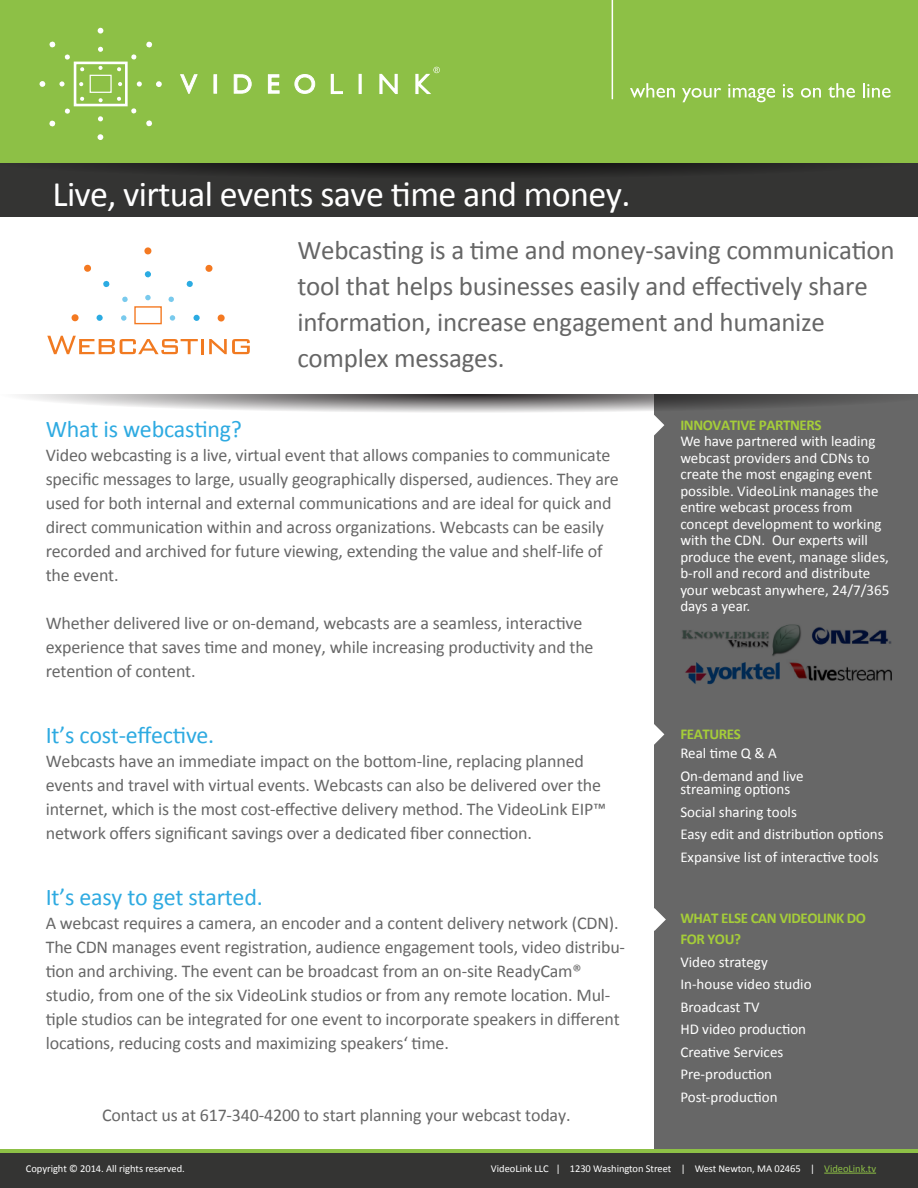
<style>
.page{position:relative;width:918px;height:1188px;background:#fff}
.page>*{position:absolute;margin:0;border:0;box-sizing:border-box;transform-origin:0 0}
.t1{font:36px "Calibri";letter-spacing:-.02em;color:#fff}
.t2{font:27px/36px "Calibri";letter-spacing:-.01em;color:#666}
.t3{font:24px "Calibri";letter-spacing:-.01em;color:#2eaae1}
.t4{font:18px/24px "Calibri";letter-spacing:-.01em;color:#676767}
.t5{font:15px/16.5px "Calibri";color:#fff}
.t6{font:700 15px/21px "Calibri";letter-spacing:-.025em;color:#a5cd39}
.t7{font:10.5px "Calibri";letter-spacing:-.005em;color:#fff}
.s1{color:#8dc046}
</style>
<div class="page">
<div style="left:654px;top:395px;width:264px;height:793px;background:#676767"></div>
<div style="left:0;top:162px;width:918px;height:55px;background:#343433"></div>
<div style="left:0;top:0;width:918px;height:162px;background:#8dc046"></div>
<div style="left:0;top:1153px;width:918px;height:35px;background:#343433"></div>
<hr style="left:0;top:1150px;width:918px;height:3px;background:#8dc046">
<hr style="left:824px;top:1173px;width:52px;height:1px;background:#8dc046">
<svg style="left:180px;top:74px;width:18px;height:20px"></svg>
<hr style="left:214px;top:74px;width:3px;height:20px;background:#fff">
<svg style="left:233px;top:74px;width:19px;height:20px"></svg>
<svg style="left:268px;top:74px;width:12px;height:20px"></svg>
<svg style="left:294px;top:74px;width:22px;height:20px"></svg>
<svg style="left:330px;top:73px;width:13px;height:21px"></svg>
<div style="left:359px;top:74px;width:3px;height:20px;background:#fff;border:2px solid #fff"></div>
<svg style="left:379px;top:73px;width:19px;height:21px"></svg>
<svg style="left:49px;top:41px;width:7px;height:7px"></svg>
<svg style="left:64px;top:54px;width:6px;height:6px"></svg>
<svg style="left:80px;top:67px;width:4px;height:4px"></svg>
<div style="left:97px;top:28px;width:7px;height:6px;border:2px solid #fff;border-radius:50%"></div>
<svg style="left:98px;top:47px;width:5px;height:5px"></svg>
<svg style="left:98px;top:66px;width:5px;height:4px"></svg>
<svg style="left:39px;top:81px;width:6px;height:6px"></svg>
<svg style="left:59px;top:81px;width:6px;height:6px"></svg>
<svg style="left:79px;top:82px;width:4px;height:4px"></svg>
<svg style="left:49px;top:120px;width:7px;height:7px"></svg>
<svg style="left:65px;top:108px;width:5px;height:6px"></svg>
<svg style="left:80px;top:97px;width:4px;height:4px"></svg>
<svg style="left:146px;top:41px;width:7px;height:7px"></svg>
<svg style="left:131px;top:54px;width:6px;height:6px"></svg>
<svg style="left:117px;top:67px;width:4px;height:4px"></svg>
<svg style="left:146px;top:120px;width:6px;height:7px"></svg>
<svg style="left:131px;top:108px;width:6px;height:6px"></svg>
<svg style="left:117px;top:97px;width:4px;height:4px"></svg>
<svg style="left:156px;top:81px;width:6px;height:6px"></svg>
<svg style="left:137px;top:81px;width:5px;height:6px"></svg>
<svg style="left:118px;top:82px;width:4px;height:4px"></svg>
<svg style="left:0;top:134px;width:918px;height:41px"></svg>
<svg style="left:98px;top:116px;width:5px;height:6px"></svg>
<svg style="left:98px;top:98px;width:5px;height:4px"></svg>
<div style="left:74px;top:62px;width:54px;height:44px;border:3px solid #fff"></div>
<div style="left:90px;top:75px;width:22px;height:18px;border:1px solid #fff"></div>
<svg style="left:415px;top:67px;width:25px;height:27px"></svg>
<hr style="left:612px;top:0;width:1px;height:99px;background:#fff">
<svg style="left:630px;top:83px;width:45px;height:15px"></svg>
<svg style="left:682px;top:88px;width:39px;height:14px"></svg>
<svg style="left:728px;top:84px;width:47px;height:18px"></svg>
<svg style="left:783px;top:84px;width:10px;height:14px"></svg>
<svg style="left:801px;top:88px;width:20px;height:10px"></svg>
<svg style="left:828px;top:83px;width:27px;height:15px"></svg>
<svg style="left:863px;top:83px;width:28px;height:15px"></svg>
<svg style="left:19px;top:395px;width:871px;height:41px"></svg>
<svg style="left:654px;top:724px;width:10px;height:21px"></svg>
<svg style="left:47px;top:336px;width:151px;height:18px"></svg>
<hr style="left:201px;top:339px;width:3px;height:15px;background:#f17a21">
<svg style="left:209px;top:339px;width:41px;height:15px"></svg>
<svg style="left:84px;top:264px;width:7px;height:8px"></svg>
<svg style="left:103px;top:280px;width:7px;height:8px"></svg>
<svg style="left:122px;top:296px;width:6px;height:6px"></svg>
<div style="left:144px;top:247px;width:8px;height:8px;border:2px solid #f47921;border-radius:50%"></div>
<div style="left:145px;top:271px;width:6px;height:7px;border:2px solid #2babe2;border-radius:50%"></div>
<svg style="left:145px;top:295px;width:6px;height:5px"></svg>
<div style="left:71px;top:314px;width:8px;height:7px;border:2px solid #f47921;border-radius:50%"></div>
<div style="left:96px;top:315px;width:7px;height:6px;border:2px solid #2babe2;border-radius:50%"></div>
<svg style="left:121px;top:315px;width:6px;height:6px"></svg>
<svg style="left:205px;top:264px;width:8px;height:8px"></svg>
<svg style="left:186px;top:280px;width:7px;height:7px"></svg>
<svg style="left:168px;top:296px;width:6px;height:6px"></svg>
<div style="left:217px;top:314px;width:8px;height:8px;border:2px solid #f47921;border-radius:50%"></div>
<div style="left:193px;top:315px;width:7px;height:6px;border:2px solid #2babe2;border-radius:50%"></div>
<svg style="left:170px;top:315px;width:5px;height:6px"></svg>
<div style="left:134px;top:306px;width:28px;height:18px;border:1px solid #f47921"></div>
<svg style="left:654px;top:908px;width:12px;height:23px"></svg>
<img style="left:682px;top:624px;width:119px;height:32px">
<img style="left:812px;top:627px;width:80px;height:18px">
<img style="left:685px;top:662px;width:95px;height:23px">
<img style="left:789px;top:662px;width:103px;height:19px">
<h1 class="t1" style="left:53px;top:172px;width:579px">Live, virtual events save time and money.</h1>
<h2 class="t2" style="left:297px;top:232px;width:599px">Webcasting is a time and money-saving communication tool that helps businesses easily and effectively share information, increase engagement and humanize complex messages.</h2>
<h3 class="t3" style="left:46px;top:414px;width:198px">What is webcasting?</h3>
<p class="t4" style="left:46px;top:443px;width:575px">Video webcasting is a live, virtual event that allows companies to communicate specific messages to large, usually geographically dispersed, audiences. They are used for both internal and external communications and are ideal for quick and direct communication within and across organizations. Webcasts can be easily recorded and archived for future viewing, extending the value and shelf-life of the event.</p>
<p class="t4" style="left:46px;top:611px;width:549px">Whether delivered live or on-demand, webcasts are a seamless, interactive experience that saves time and money, while increasing productivity and the retention of content.</p>
<h3 class="t3" style="left:46px;top:720px;width:170px">It’s cost-effective.</h3>
<p class="t4" style="left:46px;top:749px;width:562px">Webcasts have an immediate impact on the bottom-line, replacing planned events and travel with virtual events. Webcasts can also be delivered over the internet, which is the most cost-effective delivery method. The VideoLink EIP™ network offers significant savings over a dedicated fiber connection.</p>
<h3 class="t3" style="left:46px;top:882px;width:218px">It’s easy to get started.</h3>
<p class="t4" style="left:46px;top:911px;width:581px">A webcast requires a camera, an encoder and a content delivery network (CDN).<br>The CDN manages event registration, audience engagement tools, video distribu&shy;tion and archiving. The event can be broadcast from an on-site ReadyCam® studio, from one of the six VideoLink studios or from any remote location. Mul&shy;tiple studios can be integrated for one event to incorporate speakers in different locations, reducing costs and maximizing speakers‘ time.</p>
<p class="t4" style="left:102px;top:1103px;width:470px">Contact us at 617-340-4200 to start planning your webcast today.</p>
<p class="t6" style="left:680px;top:414px;width:143px">INNOVATIVE PARTNERS</p>
<p class="t5" style="left:680px;top:433px;width:211px">We have partnered with leading webcast providers and CDNs to create the most engaging event possible. VideoLink manages the entire webcast process from concept development to working with the CDN. Our experts will produce the event, manage slides, b-roll and record and distribute your webcast anywhere, 24/7/365 days a year.</p>
<p class="t6" style="left:680px;top:723px;width:62px">FEATURES</p>
<p class="t5" style="left:680px;top:742px;width:125px;line-height:22.5px">Real time Q &amp; A<br>On-demand and live</p>
<p class="t5" style="left:680px;top:778px;width:205px;line-height:22.5px">streaming options<br>Social sharing tools<br>Easy edit and distribution options<br>Expansive list of interactive tools</p>
<p class="t6" style="left:680px;top:908px;width:187px">WHAT ELSE CAN VIDEOLINK DO<br>FOR YOU?</p>
<p class="t5" style="left:680px;top:951px;width:133px;line-height:22.5px">Video strategy<br>In-house video studio<br>Broadcast TV<br>HD video production<br>Creative Services<br>Pre-production<br>Post-production</p>
<p class="t7" style="left:26px;top:1162px;width:160px">Copyright © 2014. All rights reserved.</p>
<p class="t7" style="left:491px;top:1162px;width:387px">VideoLink LLC | 1230 Washington Street | West Newton, MA 02465 | <span class="s1">VideoLink.tv</span></p>
</div>
